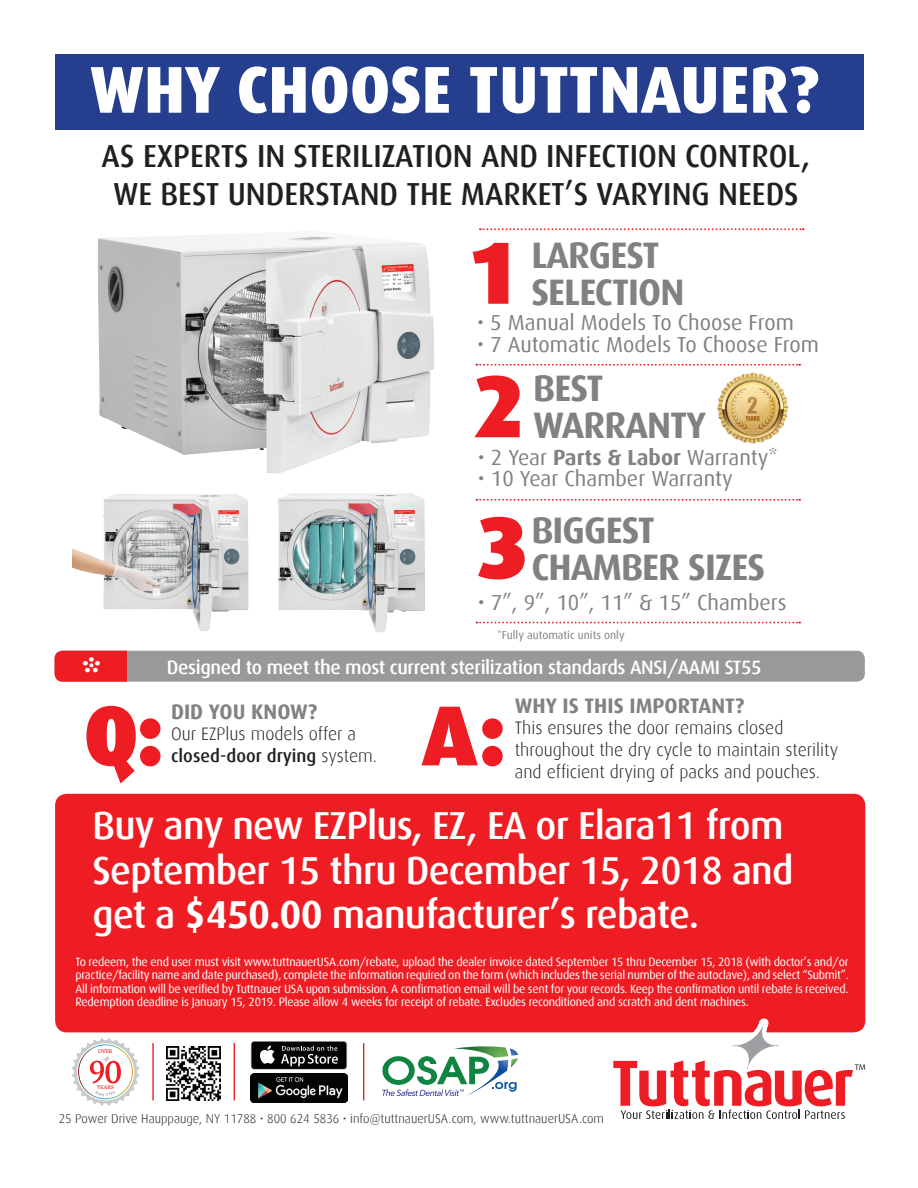
<style>
.page{position:relative;width:918px;height:1188px;background:#fff}
.page>*{position:absolute;margin:0;border:0;box-sizing:border-box;transform-origin:0 0}
.t1{font:900 88.5px/133.5px "Dax";color:#ee1d23}
.t2{font:900 85.35px "Dax";color:#ee1d23}
.t3{font:800 66.3px "Dax";color:#fff;scale:.96 1}
.t4{font:500 48.75px "Dax";color:#fff}
.t5{font:500 39px/44.8px "Dax";letter-spacing:-.02em;color:#fff}
.t6{font:700 36.9px/36.9px "Dax";letter-spacing:-.025em;color:#808180}
.t7{font:500 31.8px/37px "Dax";color:#231f20;text-align:center;scale:.96 1}
.t8{font:21.75px "Dax";color:#808180}
.t9{font:700 21px "Dax";color:#808285}
.t10{font:500 19.35px "Dax";letter-spacing:-.02em;color:#fff}
.t11{font:300 18px/21.6px "Dax";color:#231f20}
.t12{font:300 12.75px "Dax";color:#231f20}
.t13{font:12px/13.5px "Dax";letter-spacing:-.02em;color:#fff;text-align:justify}
.t14{font:11.4px "Dax";color:#808180}
.t15{font:6.15px "Neuton";letter-spacing:-.01em;color:#ee1d23}
.s1{font-weight:700}
.s2{font-weight:500}
</style>
<div class="page">
<svg style="left:382px;top:1046px;width:136px;height:50px"></svg>
<div style="left:55px;top:794px;width:810px;height:238px;background:#ee1d23;border-radius:12px"></div>
<div style="left:55px;top:651px;width:810px;height:31px;background:#999;border-radius:8px"></div>
<div style="left:55px;top:651px;width:71px;height:31px;background:#ee1d23"></div>
<svg style="left:613px;top:1018px;width:252px;height:101px"></svg>
<img style="left:251px;top:1074px;width:96px;height:28px">
<svg style="left:251px;top:1041px;width:96px;height:29px"></svg>
<div style="left:251px;top:1042px;width:95px;height:27px;background:#040503;border-radius:3px"></div>
<svg style="left:260px;top:1046px;width:15px;height:18px"></svg>
<svg style="left:281px;top:1046px;width:57px;height:20px"></svg>
<img style="left:167px;top:1046px;width:54px;height:54px">
<hr style="left:152px;top:1043px;width:2px;height:57px;background:#ed1f26">
<hr style="left:234px;top:1043px;width:1px;height:57px;background:#ed1f26">
<hr style="left:363px;top:1043px;width:1px;height:57px;background:#ed1f26">
<div style="left:55px;top:54px;width:809px;height:75px;background:#253f8e"></div>
<img style="left:98px;top:233px;width:336px;height:240px">
<img style="left:72px;top:494px;width:146px;height:118px">
<img style="left:278px;top:493px;width:148px;height:139px">
<svg style="left:480px;top:228px;width:324px;height:2px"></svg>
<svg style="left:476px;top:364px;width:324px;height:2px"></svg>
<svg style="left:476px;top:622px;width:324px;height:1px"></svg>
<svg style="left:476px;top:499px;width:324px;height:2px"></svg>
<svg style="left:717px;top:372px;width:71px;height:72px"></svg>
<svg style="left:72px;top:1038px;width:67px;height:68px"></svg>
<h3 class="t3" style="left:90px;top:52px;width:761px">WHY CHOOSE TUTTNAUER?</h3>
<h3 class="t7" style="left:102px;top:138px;width:740px">AS EXPERTS IN STERILIZATION AND INFECTION CONTROL,<br>WE BEST UNDERSTAND THE MARKET’S VARYING NEEDS</h3>
<h3 class="t6" style="left:531px;top:237px;width:155px">LARGEST<br>SELECTION</h3>
<h1 class="t1" style="left:467px;top:207px;width:60px">1<br>2</h1>
<h3 class="t8" style="left:477px;top:310px;width:318px">• 5 Manual Models To Choose From</h3>
<h3 class="t8" style="left:477px;top:332px;width:343px">• 7 Automatic Models To Choose From</h3>
<h3 class="t6" style="left:533px;top:370px;width:174px">BEST<br>WARRANTY</h3>
<h3 class="t8" style="left:478px;top:445px;width:301px">• 2 Year <span class="s1">Parts &amp; Labor</span> Warranty*</h3>
<h3 class="t8" style="left:478px;top:467px;width:257px">• 10 Year Chamber Warranty</h3>
<h1 class="t1" style="left:477px;top:482px;width:55px">3</h1>
<h3 class="t6" style="left:531px;top:512px;width:235px">BIGGEST<br>CHAMBER SIZES</h3>
<h3 class="t8" style="left:478px;top:590px;width:310px">• 7”, 9”, 10”, 11” &amp; 15” Chambers</h3>
<h3 class="t4" style="left:81px;top:652px;width:23px">*</h3>
<p class="t14" style="left:497px;top:629px;width:129px">*Fully automatic units only</p>
<h3 class="t10" style="left:167px;top:656px;width:596px">Designed to meet the most current sterilization standards ANSI/AAMI ST55</h3>
<h3 class="t9" style="left:171px;top:700px;width:148px">DID YOU KNOW?</h3>
<h3 class="t11" style="left:171px;top:724px;width:207px">Our EZPlus models offer a <span class="s2">closed-door drying</span> system.</h3>
<h2 class="t2" style="left:84px;top:687px;width:82px">Q:</h2>
<h2 class="t2" style="left:422px;top:687px;width:85px">A:</h2>
<h3 class="t9" style="left:515px;top:694px;width:231px">WHY IS THIS IMPORTANT?</h3>
<h3 class="t11" style="left:515px;top:718px;width:325px">This ensures the door remains closed throughout the dry cycle to maintain sterility</h3>
<h3 class="t11" style="left:515px;top:761px;width:307px">and efficient drying of packs and pouches.</h3>
<h3 class="t5" style="left:93px;top:803px;width:702px">Buy any new EZPlus, EZ, EA or Elara11 from<br>September 15 thru December 15, 2018 and get a <span class="s1">$450.00</span> manufacturer’s rebate.</h3>
<p class="t13" style="left:75px;top:955px;width:775px">To redeem, the end user must visit www.tuttnauerUSA.com/rebate, upload the dealer invoice dated September 15 thru December 15, 2018 (with doctor’s and/or practice/facility name and date purchased), complete the information required on the form (which includes the serial number of the autoclave), and select “Submit”.<br>All information will be verified by Tuttnauer USA upon submission. A confirmation email will be sent for your records. Keep the confirmation until rebate is received.<br>Redemption deadline is January 15, 2019. Please allow 4 weeks for receipt of rebate. Excludes reconditioned and scratch and dent machines.</p>
<p class="t15" style="left:98px;top:1048px;width:16px">OVER</p>
<p class="t15" style="left:97px;top:1084px;width:18px">YEARS</p>
<p class="t12" style="left:59px;top:1111px;width:547px">25 Power Drive Hauppauge, NY 11788 • 800 624 5836 • info@tuttnauerUSA.com, www.tuttnauerUSA.com</p>
</div>
